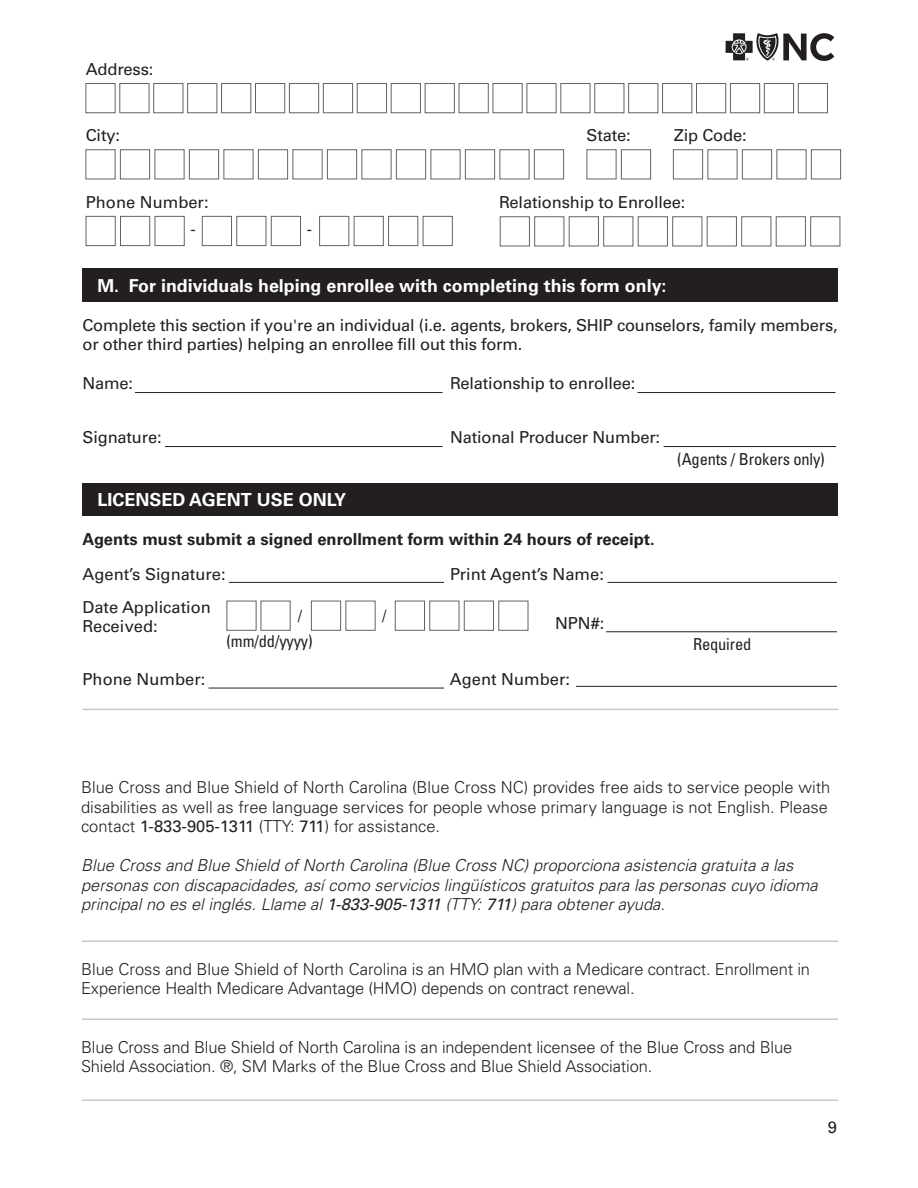
<style>
.page{position:relative;width:918px;height:1188px;background:#fff}
.page>*{position:absolute;margin:0;border:0;box-sizing:border-box;transform-origin:0 0}
.t1{font:700 18px "Univers LT Std";color:#fff}
.t2{font:700 17.85px "Univers LT Std";color:#fff}
.t3{font:17.25px "Univers LT Std";color:#231f20;scale:.9 1}
.t4{font:300 16.5px/19.5px "Univers LT Std";letter-spacing:-.01em;color:#231f20}
.t5{font:16.5px/19.5px "Univers LT Std";letter-spacing:-.01em;color:#231f20}
.t6{font:italic 300 16.5px/19.5px "Univers LT Std";color:#231f20}
.t7{font:700 16.5px "Univers LT Std";color:#231f20}
.t8{font:condensed 16.5px "Univers LT Std";letter-spacing:-.01em;color:#231f20}
.s1{font-weight:400}
</style>
<div class="page">
<svg style="left:726px;top:33px;width:108px;height:28px"></svg>
<hr style="left:165px;top:446px;width:277px;height:1px;background:#231f20">
<hr style="left:638px;top:392px;width:198px;height:1px;background:#231f20">
<hr style="left:135px;top:392px;width:307px;height:1px;background:#231f20">
<hr style="left:82px;top:709px;width:756px;height:1px;background:#c7c8ca">
<hr style="left:208px;top:688px;width:236px;height:1px;background:#231f20">
<hr style="left:606px;top:631px;width:231px;height:1px;background:#231f20">
<hr style="left:576px;top:686px;width:261px;height:1px;background:#231f20">
<hr style="left:608px;top:582px;width:229px;height:1px;background:#231f20">
<hr style="left:229px;top:582px;width:215px;height:1px;background:#231f20">
<hr style="left:82px;top:1100px;width:756px;height:1px;background:#c7c8ca">
<hr style="left:82px;top:1018px;width:756px;height:2px;background:#c7c8ca">
<hr style="left:82px;top:940px;width:756px;height:2px;background:#c7c8ca">
<hr style="left:664px;top:446px;width:172px;height:1px;background:#231f20">
<svg style="left:85px;top:83px;width:743px;height:31px"></svg>
<svg style="left:85px;top:149px;width:756px;height:31px"></svg>
<svg style="left:85px;top:216px;width:756px;height:31px"></svg>
<div style="left:82px;top:268px;width:756px;height:34px;background:#231f20"></div>
<div style="left:82px;top:484px;width:756px;height:32px;background:#231f20"></div>
<svg style="left:226px;top:600px;width:303px;height:31px"></svg>
<p class="t5" style="left:86px;top:59px;width:69px">Address:</p>
<p class="t5" style="left:86px;top:126px;width:36px">City:</p>
<p class="t5" style="left:587px;top:126px;width:46px">State:</p>
<p class="t5" style="left:674px;top:126px;width:74px">Zip Code:</p>
<p class="t5" style="left:86px;top:192px;width:124px">Phone Number:</p>
<p class="t3" style="left:190px;top:218px;width:7px">-</p>
<p class="t3" style="left:307px;top:218px;width:7px">-</p>
<p class="t5" style="left:499px;top:192px;width:188px">Relationship to Enrollee:</p>
<h2 class="t2" style="left:98px;top:275px;width:571px">M. For individuals helping enrollee with completing this form only:</h2>
<p class="t5" style="left:82px;top:315px;width:757px">Complete this section if you're an individual (i.e. agents, brokers, SHIP counselors, family members, or other third parties) helping an enrollee fill out this form.</p>
<p class="t5" style="left:82px;top:374px;width:52px">Name:</p>
<p class="t5" style="left:450px;top:374px;width:187px">Relationship to enrollee:</p>
<p class="t5" style="left:82px;top:428px;width:81px">Signature:</p>
<p class="t5" style="left:450px;top:428px;width:212px">National Producer Number:</p>
<p class="t8" style="left:677px;top:449px;width:149px">(Agents / Brokers only)</p>
<h2 class="t1" style="left:98px;top:489px;width:250px">LICENSED AGENT USE ONLY</h2>
<p class="t7" style="left:83px;top:529px;width:574px">Agents must submit a signed enrollment form within 24 hours of receipt.</p>
<p class="t5" style="left:83px;top:564px;width:145px">Agent’s Signature:</p>
<p class="t5" style="left:450px;top:564px;width:155px">Print Agent’s Name:</p>
<p class="t5" style="left:83px;top:597px;width:130px">Date Application<br>Received:</p>
<p class="t3" style="left:298px;top:606px;width:6px">/</p>
<p class="t3" style="left:382px;top:606px;width:6px">/</p>
<p class="t8" style="left:227px;top:631px;width:88px">(mm/dd/yyyy)</p>
<p class="t5" style="left:555px;top:614px;width:51px">NPN#:</p>
<p class="t8" style="left:693px;top:634px;width:60px">Required</p>
<p class="t5" style="left:83px;top:669px;width:124px">Phone Number:</p>
<p class="t5" style="left:450px;top:669px;width:122px">Agent Number:</p>
<p class="t4" style="left:81px;top:778px;width:751px">Blue Cross and Blue Shield of North Carolina (Blue Cross NC) provides free aids to service people with disabilities as well as free language services for people whose primary language is not English. Please contact <span class="s1">1-833-905-1311</span> (TTY: <span class="s1">711</span>) for assistance.</p>
<p class="t6" style="left:81px;top:856px;width:738px">Blue Cross and Blue Shield of North Carolina (Blue Cross NC) proporciona asistencia gratuita a las personas con discapacidades, así como servicios lingüísticos gratuitos para las personas cuyo idioma principal no es el inglés. Llame al <span class="s1">1-833-905-1311</span> (TTY: <span class="s1">711</span>) para obtener ayuda.</p>
<p class="t4" style="left:81px;top:959px;width:731px">Blue Cross and Blue Shield of North Carolina is an HMO plan with a Medicare contract. Enrollment in<br>Experience Health Medicare Advantage (HMO) depends on contract renewal.</p>
<p class="t4" style="left:81px;top:1037px;width:713px">Blue Cross and Blue Shield of North Carolina is an independent licensee of the Blue Cross and Blue<br>Shield Association. ®, SM Marks of the Blue Cross and Blue Shield Association.</p>
<p class="t5" style="left:828px;top:1118px;width:11px">9</p>
</div>
